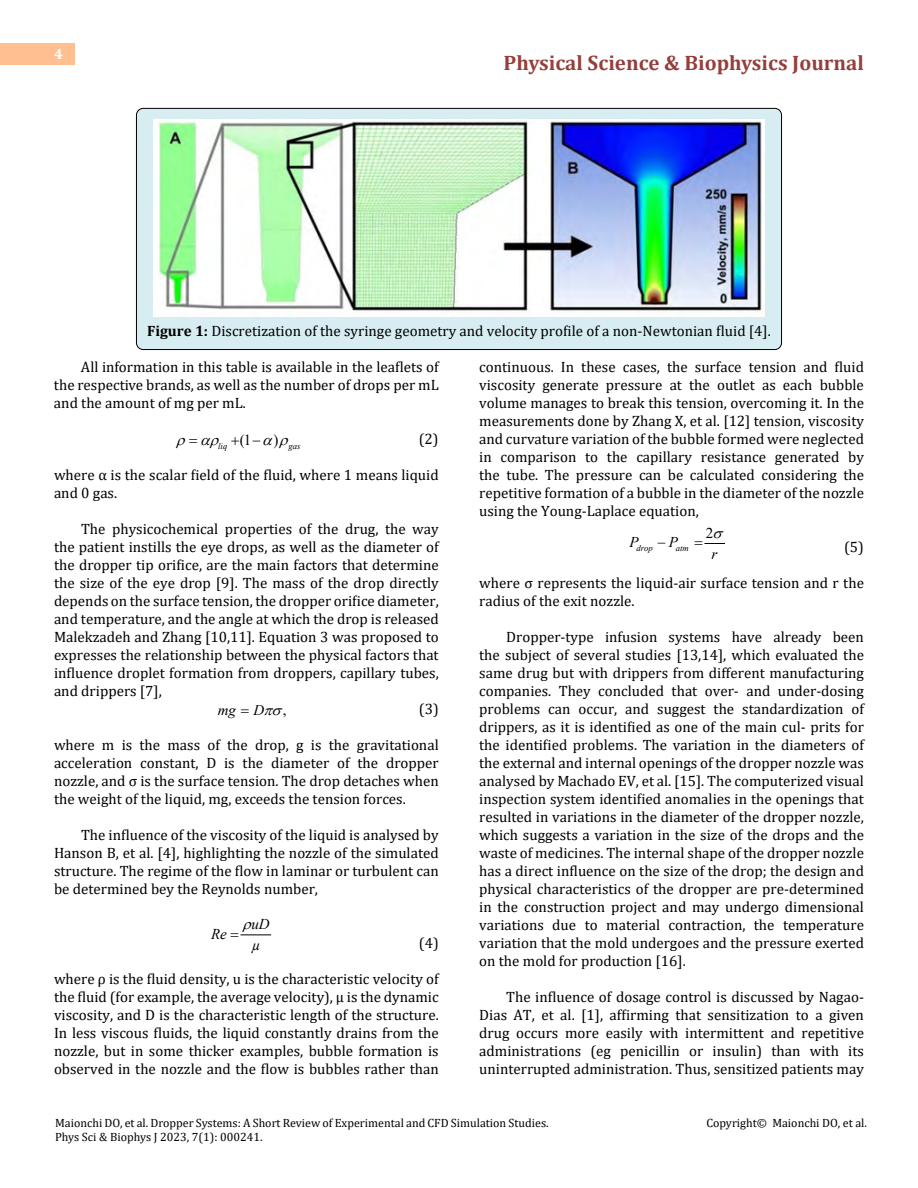
<style>
.page{position:relative;width:918px;height:1188px;background:#fff}
.page>*{position:absolute;margin:0;border:0;box-sizing:border-box;transform-origin:0 0}
.t1{font:700 21px "Cambria";color:#953f3c}
.t2{font:15.3px "Times New Roman";color:#000}
.t3{font:15px/18px "Cambria";color:#000;text-align:justify}
.t4{font:italic 15px "Times New Roman";color:#000}
.t5{font:700 15px "Cambria";color:#fff}
.t6{font:15px "Times New Roman";color:#000}
.t7{font:italic 14.7px "Times New Roman";color:#000}
.t8{font:14.7px "Times New Roman";color:#000}
.t9{font:12px/14.4px "Cambria";color:#000}
.t10{font:italic 8.85px "Times New Roman";color:#000}
.t11{font:italic 8.7px "Times New Roman";letter-spacing:-.005em;color:#000}
.s1{font-weight:700}
</style>
<div class="page">
<div style="left:0;top:43px;width:75px;height:21px;background:#ffbf91"></div>
<div style="left:136px;top:108px;width:646px;height:242px;background:#d8edf2;border-radius:7px"></div>
<div style="left:136px;top:108px;width:646px;height:242px;border:1px solid #000;border-radius:7px"></div>
<img style="left:154px;top:120px;width:610px;height:197px">
<hr style="left:241px;top:935px;width:30px;height:1px;background:#000">
<svg style="left:240px;top:934px;width:12px;height:2px"></svg>
<svg style="left:704px;top:543px;width:21px;height:1px"></svg>
<p class="t5" style="left:54px;top:44px;width:10px">4</p>
<h1 class="t1" style="left:504px;top:48px;width:362px">Physical Science &amp; Biophysics Journal</h1>
<p class="t3" style="left:147px;top:321px;width:625px"><span class="s1">Figure 1:</span> Discretization of the syringe geometry and velocity profile of a non-Newtonian fluid [4].</p>
<p class="t3" style="left:54px;top:357px;width:386px;text-indent:27px">All information in this table is available in the leaflets of the respective brands, as well as the number of drops per mL and the amount of mg per mL.</p>
<p class="t2" style="left:240px;top:429px;width:22px">(1−</p>
<p class="t2" style="left:273px;top:429px;width:6px">)</p>
<p class="t3" style="left:479px;top:357px;width:386px">continuous. In these cases, the surface tension and fluid viscosity generate pressure at the outlet as each bubble volume manages to break this tension, overcoming it. In the measurements done by Zhang X, et al. [12] tension, viscosity and curvature variation of the bubble formed were neglected in comparison to the capillary resistance generated by the tube. The pressure can be calculated considering the repetitive formation of a bubble in the diameter of the nozzle using the Young-Laplace equation,</p>
<p class="t6" style="left:706px;top:522px;width:9px">2</p>
<p class="t4" style="left:629px;top:532px;width:11px">P</p>
<p class="t4" style="left:657px;top:532px;width:22px">−P</p>
<p class="t11" style="left:636px;top:542px;width:18px">drop</p>
<p class="t11" style="left:676px;top:542px;width:15px">atm</p>
<p class="t4" style="left:712px;top:544px;width:7px">r</p>
<p class="t3" style="left:419px;top:429px;width:21px">(2)</p>
<p class="t3" style="left:54px;top:465px;width:386px">where α is the scalar field of the fluid, where 1 means liquid and 0 gas.</p>
<p class="t3" style="left:54px;top:519px;width:386px;text-indent:27px">The physicochemical properties of the drug, the way the patient instills the eye drops, as well as the diameter of the dropper tip orifice, are the main factors that determine the size of the eye drop [9]. The mass of the drop directly depends on the surface tension, the dropper orifice diameter, and temperature, and the angle at which the drop is released Malekzadeh and Zhang [10,11]. Equation 3 was proposed to expresses the relationship between the physical factors that influence droplet formation from droppers, capillary tubes, and drippers [7],</p>
<p class="t7" style="left:218px;top:700px;width:48px">mg D</p>
<p class="t8" style="left:283px;top:700px;width:5px">,</p>
<p class="t3" style="left:419px;top:699px;width:21px">(3)</p>
<p class="t3" style="left:54px;top:735px;width:386px">where m is the mass of the drop, g is the gravitational acceleration constant, D is the diameter of the dropper nozzle, and σ is the surface tension. The drop detaches when the weight of the liquid, mg, exceeds the tension forces.</p>
<p class="t3" style="left:54px;top:825px;width:386px;text-indent:27px">The influence of the viscosity of the liquid is analysed by Hanson B, et al. [4], highlighting the nozzle of the simulated structure. The regime of the flow in laminar or turbulent can be determined bey the Reynolds number,</p>
<p class="t4" style="left:251px;top:914px;width:20px">uD</p>
<p class="t4" style="left:211px;top:923px;width:17px">Re</p>
<p class="t4" style="left:252px;top:935px;width:10px">µ</p>
<p class="t3" style="left:419px;top:933px;width:21px">(4)</p>
<p class="t3" style="left:54px;top:969px;width:386px">where ρ is the fluid density, u is the characteristic velocity of the fluid (for example, the average velocity), µ is the dynamic viscosity, and D is the characteristic length of the structure.<br>In less viscous fluids, the liquid constantly drains from the nozzle, but in some thicker examples, bubble formation is observed in the nozzle and the flow is bubbles rather than</p>
<p class="t10" style="left:218px;top:440px;width:11px">liq</p>
<p class="t10" style="left:288px;top:440px;width:14px">gas</p>
<p class="t3" style="left:844px;top:537px;width:21px">(5)</p>
<p class="t3" style="left:479px;top:573px;width:386px">where σ represents the liquid-air surface tension and r the radius of the exit nozzle.</p>
<p class="t3" style="left:479px;top:627px;width:386px;text-indent:27px">Dropper-type infusion systems have already been the subject of several studies [13,14], which evaluated the same drug but with drippers from different manufacturing companies. They concluded that over- and under-dosing problems can occur, and suggest the standardization of drippers, as it is identified as one of the main cul- prits for the identified problems. The variation in the diameters of the external and internal openings of the dropper nozzle was analysed by Machado EV, et al. [15]. The computerized visual inspection system identified anomalies in the openings that resulted in variations in the diameter of the dropper nozzle, which suggests a variation in the size of the drops and the waste of medicines. The internal shape of the dropper nozzle has a direct influence on the size of the drop; the design and physical characteristics of the dropper are pre-determined in the construction project and may undergo dimensional variations due to material contraction, the temperature variation that the mold undergoes and the pressure exerted on the mold for production [16].</p>
<p class="t3" style="left:479px;top:987px;width:386px;text-indent:27px">The influence of dosage control is discussed by Nagao-Dias AT, et al. [1], affirming that sensitization to a given drug occurs more easily with intermittent and repetitive administrations (eg penicillin or insulin) than with its uninterrupted administration. Thus, sensitized patients may</p>
<p class="t9" style="left:55px;top:1115px;width:495px">Maionchi DO, et al. Dropper Systems: A Short Review of Experimental and CFD Simulation Studies.<br>Phys Sci &amp; Biophys J 2023, 7(1): 000241.</p>
<p class="t9" style="left:706px;top:1115px;width:162px">Copyright© Maionchi DO, et al.</p>
</div>
